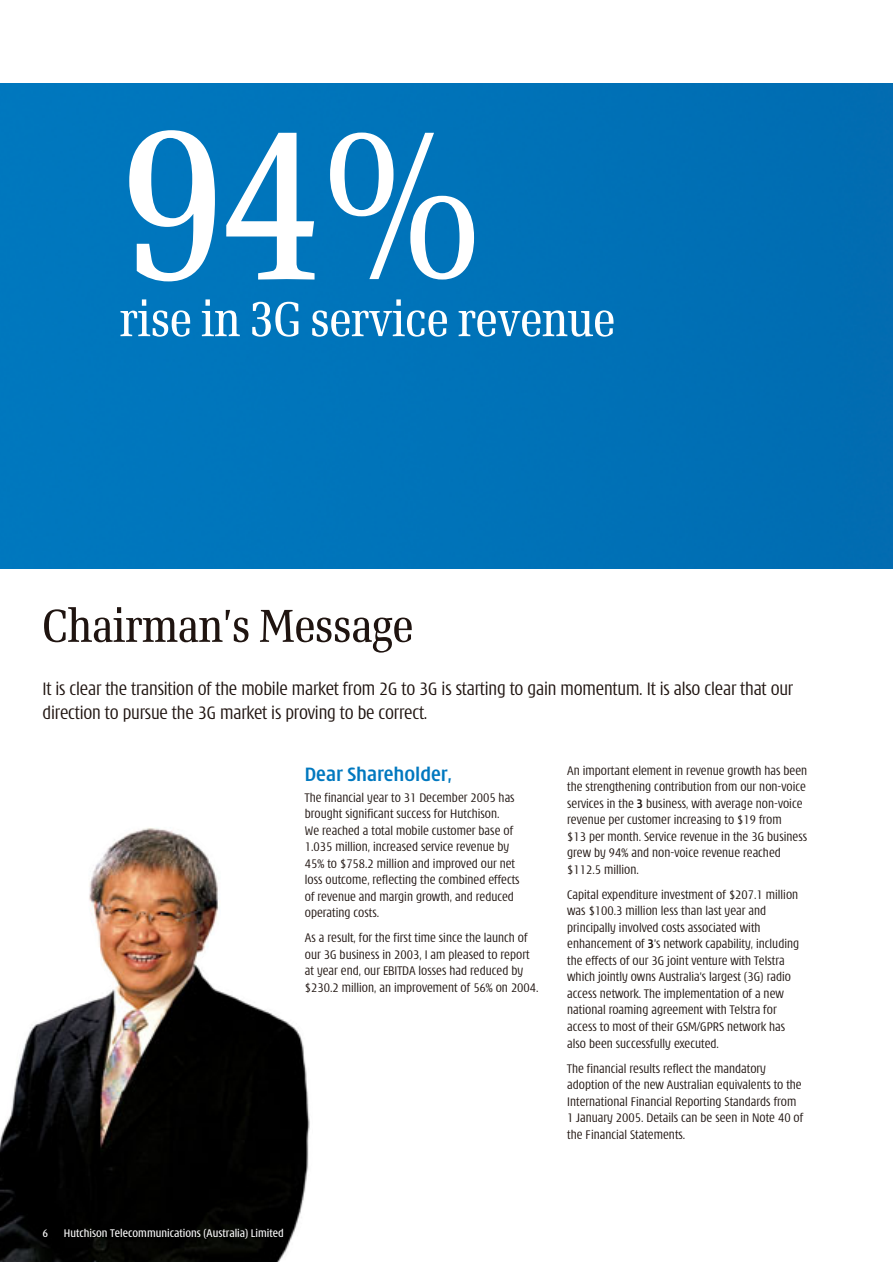
<style>
.page{position:relative;width:893px;height:1262px;background:#fff}
.page>*{position:absolute;margin:0;border:0;box-sizing:border-box;transform-origin:0 0}
.t1{font:234px "Verona";color:#fff}
.t2{font:54px "Verona";color:#fff}
.t3{font:51px "Verona";color:#1f1410}
.t4{font:700 condensed 21px "Modena";color:#0078bf}
.t5{font:300 condensed 19.5px/24px "Modena";letter-spacing:-.01em;color:#1f1410}
.t6{font:300 condensed 13.5px/16.5px "Modena";color:#1f1410}
.t7{font:12px "Modena Condensed";color:#fff}
.s1{font-weight:700}
</style>
<div class="page">
<img style="left:1px;top:828px;width:309px;height:434px">
<div style="left:1px;top:84px;width:891px;height:484px;background:#0073b9"></div>
<h1 class="t1" style="left:120px;top:119px;width:372px">94%</h1>
<h2 class="t2" style="left:120px;top:299px;width:496px">rise in 3G service revenue</h2>
<h3 class="t3" style="left:43px;top:607px;width:372px">Chairman’s Message</h3>
<h3 class="t5" style="left:43px;top:677px;width:752px">It is clear the transition of the mobile market from 2G to 3G is starting to gain momentum. It is also clear that our direction to pursue the 3G market is proving to be correct.</h3>
<h3 class="t4" style="left:305px;top:766px;width:149px">Dear Shareholder,</h3>
<p class="t6" style="left:305px;top:789px;width:216px">The financial year to 31 December 2005 has brought significant success for Hutchison.<br>We reached a total mobile customer base of 1.035 million, increased service revenue by 45% to $758.2 million and improved our net loss outcome, reflecting the combined effects of revenue and margin growth, and reduced operating costs.</p>
<p class="t6" style="left:305px;top:930px;width:235px">As a result, for the first time since the launch of our 3G business in 2003, I am pleased to report at year end, our EBITDA losses had reduced by $230.2 million, an improvement of 56% on 2004.</p>
<p class="t6" style="left:567px;top:763px;width:241px">An important element in revenue growth has been the strengthening contribution from our non-voice services in the <span class="s1">3</span> business, with average non-voice revenue per customer increasing to $19 from<br>$13 per month. Service revenue in the 3G business grew by 94% and non-voice revenue reached $112.5 million.</p>
<p class="t6" style="left:567px;top:887px;width:233px">Capital expenditure investment of $207.1 million was $100.3 million less than last year and principally involved costs associated with enhancement of <span class="s1">3</span>’s network capability, including the effects of our 3G joint venture with Telstra which jointly owns Australia’s largest (3G) radio access network. The implementation of a new national roaming agreement with Telstra for access to most of their GSM/GPRS network has also been successfully executed.</p>
<p class="t6" style="left:567px;top:1060px;width:237px">The financial results reflect the mandatory adoption of the new Australian equivalents to the International Financial Reporting Standards from 1 January 2005. Details can be seen in Note 40 of the Financial Statements.</p>
<p class="t7" style="left:43px;top:1229px;width:7px">6</p>
<p class="t7" style="left:64px;top:1229px;width:221px">Hutchison Telecommunications (Australia) Limited</p>
</div>
